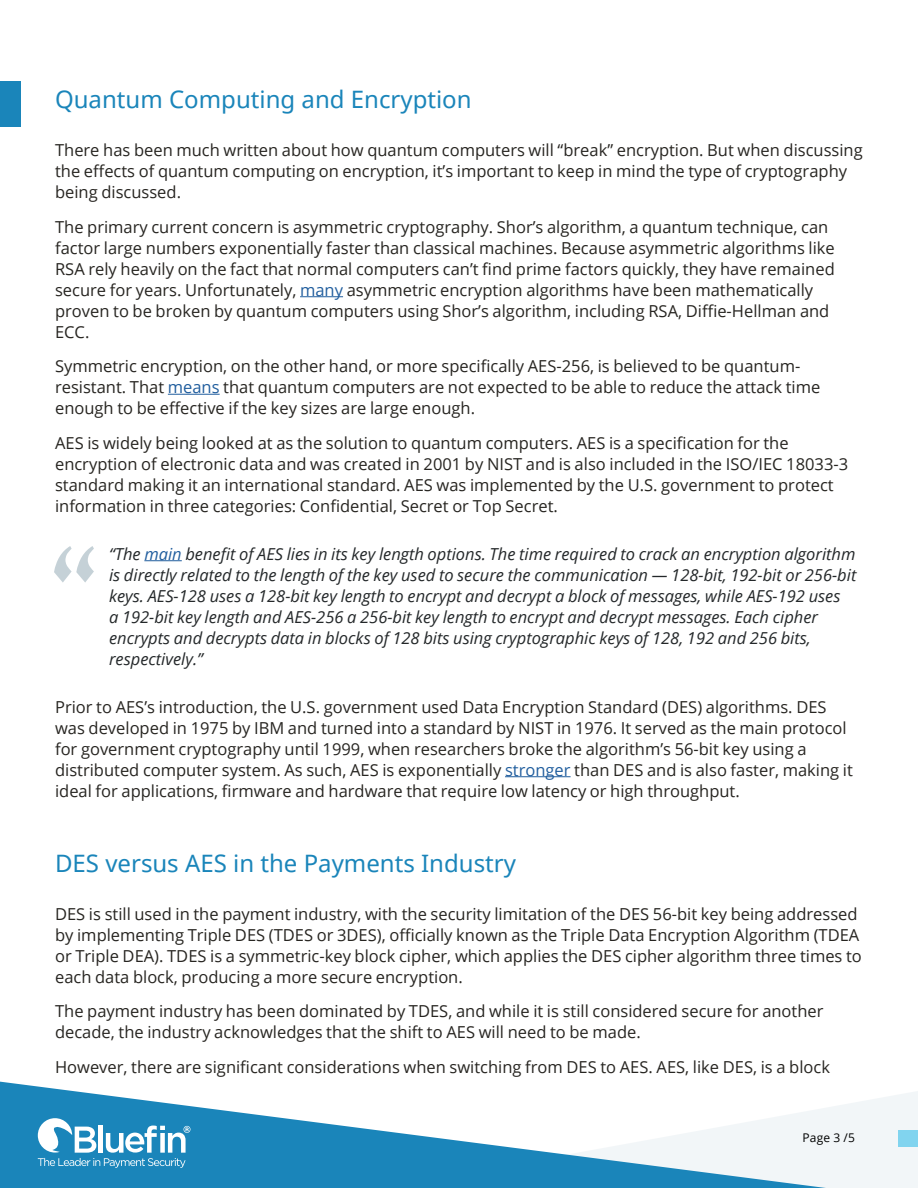
<style>
.page{position:relative;width:918px;height:1188px;background:#fff}
.page>*{position:absolute;margin:0;border:0;box-sizing:border-box;transform-origin:0 0}
.t1{font:24px "Noto Sans";color:#1a85ba}
.t2{font:16.5px/21px "Open Sans";color:#272521}
.t3{font:italic 16.5px/21px "Open Sans";color:#24282a}
.t4{font:12px "Open Sans";color:#000}
.s1{color:#215e9e}
</style>
<div class="page">
<div style="left:0;top:81px;width:20px;height:45px;background:#1a85ba"></div>
<svg style="left:0;top:1081px;width:918px;height:107px"></svg>
<svg style="left:38px;top:1118px;width:152px;height:50px"></svg>
<hr style="left:300px;top:296px;width:43px;height:1px;background:#215e9e">
<hr style="left:168px;top:394px;width:52px;height:1px;background:#215e9e">
<hr style="left:144px;top:560px;width:38px;height:1px;background:#215e9e">
<hr style="left:505px;top:776px;width:66px;height:1px;background:#215e9e">
<svg style="left:54px;top:546px;width:40px;height:37px"></svg>
<h1 class="t1" style="left:55px;top:83px;width:418px">Quantum Computing and Encryption</h1>
<p class="t2" style="left:55px;top:139px;width:809px">There has been much written about how quantum computers will “break” encryption. But when discussing the effects of quantum computing on encryption, it’s important to keep in mind the type of cryptography being discussed.</p>
<p class="t2" style="left:55px;top:216px;width:781px">The primary current concern is asymmetric cryptography. Shor’s algorithm, a quantum technique, can factor large numbers exponentially faster than classical machines. Because asymmetric algorithms like RSA rely heavily on the fact that normal computers can’t find prime factors quickly, they have remained secure for years. Unfortunately, <span class="s1">many</span> asymmetric encryption algorithms have been mathematically proven to be broken by quantum computers using Shor’s algorithm, including RSA, Diffie-Hellman and ECC.</p>
<p class="t2" style="left:55px;top:355px;width:767px">Symmetric encryption, on the other hand, or more specifically AES-256, is believed to be quantum&shy;resistant. That <span class="s1">means</span> that quantum computers are not expected to be able to reduce the attack time enough to be effective if the key sizes are large enough.</p>
<p class="t2" style="left:55px;top:432px;width:795px">AES is widely being looked at as the solution to quantum computers. AES is a specification for the encryption of electronic data and was created in 2001 by NIST and is also included in the ISO/IEC 18033-3 standard making it an international standard. AES was implemented by the U.S. government to protect information in three categories: Confidential, Secret or Top Secret.</p>
<p class="t3" style="left:109px;top:543px;width:749px">“The <span class="s1">main</span> benefit of AES lies in its key length options. The time required to crack an encryption algorithm is directly related to the length of the key used to secure the communication — 128-bit, 192-bit or 256-bit keys. AES-128 uses a 128-bit key length to encrypt and decrypt a block of messages, while AES-192 uses<br>a 192-bit key length and AES-256 a 256-bit key length to encrypt and decrypt messages. Each cipher encrypts and decrypts data in blocks of 128 bits using cryptographic keys of 128, 192 and 256 bits, respectively.”</p>
<p class="t2" style="left:55px;top:696px;width:799px">Prior to AES’s introduction, the U.S. government used Data Encryption Standard (DES) algorithms. DES was developed in 1975 by IBM and turned into a standard by NIST in 1976. It served as the main protocol for government cryptography until 1999, when researchers broke the algorithm’s 56-bit key using a distributed computer system. As such, AES is exponentially <span class="s1">stronger</span> than DES and is also faster, making it ideal for applications, firmware and hardware that require low latency or high throughput.</p>
<h1 class="t1" style="left:55px;top:846px;width:462px">DES versus AES in the Payments Industry</h1>
<p class="t2" style="left:55px;top:903px;width:808px">DES is still used in the payment industry, with the security limitation of the DES 56-bit key being addressed by implementing Triple DES (TDES or 3DES), officially known as the Triple Data Encryption Algorithm (TDEA or Triple DEA). TDES is a symmetric-key block cipher, which applies the DES cipher algorithm three times to each data block, producing a more secure encryption.</p>
<p class="t2" style="left:55px;top:1000px;width:770px">The payment industry has been dominated by TDES, and while it is still considered secure for another decade, the industry acknowledges that the shift to AES will need to be made.</p>
<p class="t2" style="left:55px;top:1056px;width:776px">However, there are significant considerations when switching from DES to AES. AES, like DES, is a block</p>
<p class="t4" style="left:802px;top:1129px;width:54px">Page 3 /5</p>
</div>
